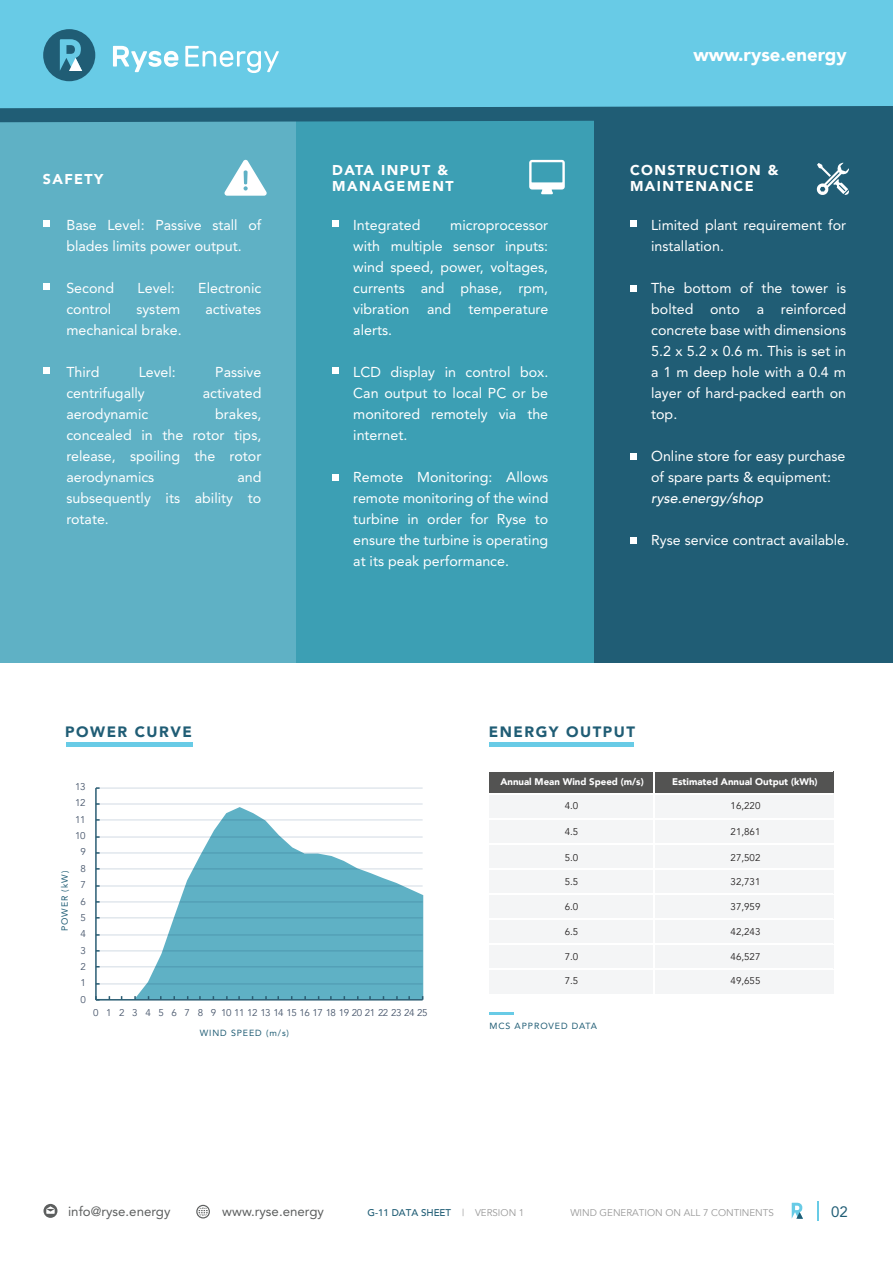
<style>
.page{position:relative;width:893px;height:1263px;background:#fff}
.page>*{position:absolute;margin:0;border:0;box-sizing:border-box;transform-origin:0 0}
.t1{font:900 18.45px "Avenir";color:#fff}
.t2{font:900 15px "Avenir";letter-spacing:.1em;color:#205d75}
.t3{font:15px "Avenir";color:#205d75}
.t4{font:14.25px/21px "Avenir";color:#fff;text-align:justify}
.t5{font:900 14.25px/16.5px "Avenir";letter-spacing:.1em;color:#fff}
.t6{font:italic 500 14.25px "Avenir";color:#fff}
.t7{font:13.35px "Avenir";color:#5d5f5f}
.t8{font:9.75px "Avenir";color:#211e1e}
.t9{font:9.75px "Avenir";letter-spacing:-.055em;color:#45546a}
.t10{font:9.75px "Avenir";color:#989898}
.t11{font:500 9.75px "Avenir";color:#205d75}
.t12{font:900 9.6px "Avenir";color:#fff}
.t13{font:8.85px "Avenir";letter-spacing:.1em;color:#205d75}
.s1{font-weight:400;color:#989898}
</style>
<div class="page">
<hr style="left:96px;top:803px;width:327px;height:2px;background:#e1e7ed">
<hr style="left:96px;top:787px;width:327px;height:2px;background:#e1e7ed">
<svg style="left:97px;top:807px;width:326px;height:192px;fill:#5fb1c5"></svg>
<hr style="left:95px;top:788px;width:2px;height:212px;background:#2b5d73">
<hr style="left:96px;top:999px;width:327px;height:1px;background:#2b5d73">
<svg style="left:95px;top:996px;width:5px;height:4px"></svg>
<div style="left:489px;top:793px;width:166px;height:25px;background:#f4f5f6"></div>
<div style="left:655px;top:793px;width:179px;height:25px;background:#f4f5f6"></div>
<div style="left:489px;top:818px;width:166px;height:25px;background:#f4f5f6"></div>
<div style="left:655px;top:818px;width:179px;height:25px;background:#f4f5f6"></div>
<hr style="left:489px;top:818px;width:165px;height:1px;background:#fff">
<hr style="left:655px;top:818px;width:179px;height:1px;background:#fff">
<div style="left:489px;top:843px;width:166px;height:25px;background:#f4f5f6"></div>
<div style="left:655px;top:843px;width:179px;height:25px;background:#f4f5f6"></div>
<hr style="left:489px;top:843px;width:165px;height:1px;background:#fff">
<hr style="left:655px;top:843px;width:179px;height:1px;background:#fff">
<div style="left:489px;top:868px;width:166px;height:25px;background:#f4f5f6"></div>
<div style="left:655px;top:868px;width:179px;height:25px;background:#f4f5f6"></div>
<hr style="left:489px;top:868px;width:165px;height:1px;background:#fff">
<hr style="left:655px;top:868px;width:179px;height:1px;background:#fff">
<div style="left:489px;top:895px;width:166px;height:23px;background:#f4f5f6"></div>
<div style="left:655px;top:895px;width:179px;height:23px;background:#f4f5f6"></div>
<div style="left:489px;top:920px;width:166px;height:24px;background:#f4f5f6"></div>
<div style="left:655px;top:920px;width:179px;height:24px;background:#f4f5f6"></div>
<div style="left:489px;top:945px;width:166px;height:24px;background:#f4f5f6"></div>
<div style="left:655px;top:945px;width:179px;height:24px;background:#f4f5f6"></div>
<div style="left:489px;top:970px;width:166px;height:24px;background:#f4f5f6"></div>
<div style="left:655px;top:970px;width:179px;height:24px;background:#f4f5f6"></div>
<div style="left:66px;top:742px;width:126px;height:5px;background:#68cbe6"></div>
<div style="left:489px;top:742px;width:145px;height:5px;background:#68cbe6"></div>
<hr style="left:489px;top:1012px;width:25px;height:2px;background:#68cbe6">
<div style="left:0;top:120px;width:298px;height:543px;background:#5fb1c5"></div>
<div style="left:296px;top:120px;width:299px;height:543px;background:#3c9fb4"></div>
<div style="left:594px;top:120px;width:299px;height:543px;background:#205d75"></div>
<svg style="left:44px;top:221px;width:6px;height:6px"></svg>
<div style="left:332px;top:221px;width:7px;height:6px;background:#fff"></div>
<div style="left:332px;top:368px;width:7px;height:6px;background:#fff"></div>
<div style="left:332px;top:474px;width:7px;height:7px;background:#fff"></div>
<svg style="left:44px;top:284px;width:6px;height:6px"></svg>
<svg style="left:44px;top:368px;width:6px;height:6px"></svg>
<div style="left:630px;top:221px;width:7px;height:6px;background:#fff"></div>
<div style="left:630px;top:285px;width:7px;height:7px;background:#fff"></div>
<div style="left:630px;top:453px;width:7px;height:7px;background:#fff"></div>
<div style="left:630px;top:537px;width:7px;height:7px;background:#fff"></div>
<svg style="left:816px;top:163px;width:33px;height:32px"></svg>
<svg style="left:529px;top:160px;width:36px;height:34px"></svg>
<svg style="left:224px;top:160px;width:43px;height:36px"></svg>
<div style="left:489px;top:772px;width:166px;height:21px;background:#535352"></div>
<div style="left:655px;top:772px;width:179px;height:21px;background:#535352"></div>
<hr style="left:489px;top:793px;width:165px;height:1px;background:#fff">
<hr style="left:656px;top:793px;width:177px;height:1px;background:#fff">
<svg style="left:792px;top:1203px;width:11px;height:16px"></svg>
<svg style="left:818px;top:1201px;width:1px;height:19px"></svg>
<svg style="left:196px;top:1205px;width:14px;height:13px"></svg>
<svg style="left:44px;top:1204px;width:13px;height:14px"></svg>
<hr style="left:654px;top:772px;width:1px;height:223px;background:#fff">
<div style="left:0;top:0;width:893px;height:118px;background:#68cbe6"></div>
<svg style="left:113px;top:46px;width:65px;height:26px"></svg>
<svg style="left:185px;top:46px;width:94px;height:27px"></svg>
<div style="left:43px;top:29px;width:52px;height:52px;background:#205d75;border-radius:50%"></div>
<svg style="left:60px;top:39px;width:22px;height:32px"></svg>
<svg style="left:0;top:106px;width:893px;height:16px;background:#25667e"></svg>
<p class="t1" style="left:693px;top:43px;width:155px">www.ryse.energy</p>
<p class="t5" style="left:43px;top:171px;width:62px">SAFETY</p>
<p class="t5" style="left:332px;top:162px;width:123px">DATA INPUT &amp;<br>MANAGEMENT</p>
<p class="t5" style="left:630px;top:162px;width:150px">CONSTRUCTION &amp;<br>MAINTENANCE</p>
<p class="t4" style="left:353px;top:214px;width:69px">Integrated</p>
<p class="t4" style="left:651px;top:214px;width:197px">Limited plant requirement for installation.</p>
<p class="t4" style="left:651px;top:277px;width:197px">The bottom of the tower is bolted onto a reinforced concrete base with dimensions 5.2 x 5.2 x 0.6 m. This is set in a 1 m deep hole with a 0.4 m layer of hard-packed earth on top.</p>
<p class="t4" style="left:651px;top:445px;width:196px">Online store for easy purchase of spare parts &amp; equipment:</p>
<p class="t4" style="left:66px;top:214px;width:196px">Base Level: Passive stall of blades limits power output.</p>
<p class="t4" style="left:66px;top:277px;width:49px">Second</p>
<p class="t4" style="left:138px;top:277px;width:39px">Level:</p>
<p class="t4" style="left:198px;top:277px;width:65px">Electronic</p>
<p class="t4" style="left:66px;top:298px;width:46px">control</p>
<p class="t4" style="left:136px;top:298px;width:46px">system</p>
<p class="t4" style="left:205px;top:298px;width:57px">activates</p>
<p class="t4" style="left:66px;top:319px;width:117px">mechanical brake.</p>
<p class="t4" style="left:66px;top:361px;width:35px">Third</p>
<p class="t4" style="left:139px;top:361px;width:39px">Level:</p>
<p class="t4" style="left:215px;top:361px;width:48px">Passive</p>
<p class="t4" style="left:66px;top:382px;width:80px">centrifugally</p>
<p class="t4" style="left:203px;top:382px;width:60px">activated</p>
<p class="t4" style="left:66px;top:403px;width:83px">aerodynamic</p>
<p class="t4" style="left:353px;top:214px;width:197px;text-indent:97px">microprocessor with multiple sensor inputs: wind speed, power, voltages, currents and phase, rpm, vibration and temperature alerts.</p>
<p class="t4" style="left:353px;top:361px;width:196px">LCD display in control box.<br>Can output to local PC or be monitored remotely via the internet.</p>
<p class="t4" style="left:353px;top:466px;width:197px">Remote Monitoring: Allows remote monitoring of the wind turbine in order for Ryse to ensure the turbine is operating at its peak performance.</p>
<p class="t4" style="left:66px;top:403px;width:197px;text-indent:149px">brakes, concealed in the rotor tips, release, spoiling the rotor aerodynamics</p>
<p class="t4" style="left:66px;top:467px;width:197px;text-indent:171px">and subsequently its ability to rotate.</p>
<p class="t6" style="left:651px;top:489px;width:114px">ryse.energy/shop</p>
<p class="t4" style="left:651px;top:529px;width:200px">Ryse service contract available.</p>
<p class="t2" style="left:65px;top:722px;width:128px">POWER CURVE</p>
<p class="t9" style="left:75px;top:780px;width:12px">13</p>
<p class="t9" style="left:75px;top:796px;width:12px">12</p>
<p class="t9" style="left:75px;top:813px;width:12px">11</p>
<p class="t9" style="left:75px;top:829px;width:12px">10</p>
<p class="t13" style="left:60px;top:931px;width:62px;rotate:-90deg">POWER (kW)</p>
<p class="t9" style="left:81px;top:845px;width:7px">9</p>
<p class="t9" style="left:81px;top:862px;width:7px">8</p>
<p class="t9" style="left:81px;top:878px;width:7px">7</p>
<p class="t9" style="left:81px;top:895px;width:7px">6</p>
<p class="t9" style="left:81px;top:911px;width:7px">5</p>
<p class="t9" style="left:81px;top:927px;width:7px">4</p>
<p class="t9" style="left:81px;top:944px;width:7px">3</p>
<p class="t9" style="left:81px;top:960px;width:7px">2</p>
<p class="t9" style="left:81px;top:976px;width:7px">1</p>
<p class="t9" style="left:81px;top:993px;width:7px">0</p>
<p class="t9" style="left:93px;top:1006px;width:336px">0 1 2 3 4 5 6 7 8 9 10111213141516171819202122232425</p>
<p class="t13" style="left:200px;top:1028px;width:91px">WIND SPEED (m/s)</p>
<p class="t2" style="left:489px;top:722px;width:148px">ENERGY OUTPUT</p>
<p class="t12" style="left:500px;top:776px;width:145px">Annual Mean Wind Speed (m/s)</p>
<p class="t12" style="left:672px;top:776px;width:147px">Estimated Annual Output (kWh)</p>
<p class="t8" style="left:565px;top:799px;width:15px">4.0</p>
<p class="t8" style="left:731px;top:799px;width:31px">16,220</p>
<p class="t8" style="left:565px;top:825px;width:15px">4.5</p>
<p class="t8" style="left:731px;top:825px;width:31px">21,861</p>
<p class="t8" style="left:565px;top:851px;width:15px">5.0</p>
<p class="t8" style="left:731px;top:851px;width:31px">27,502</p>
<p class="t8" style="left:565px;top:875px;width:15px">5.5</p>
<p class="t8" style="left:731px;top:875px;width:31px">32,731</p>
<p class="t8" style="left:565px;top:900px;width:15px">6.0</p>
<p class="t8" style="left:731px;top:900px;width:31px">37,959</p>
<p class="t8" style="left:565px;top:925px;width:15px">6.5</p>
<p class="t8" style="left:731px;top:925px;width:31px">42,243</p>
<p class="t8" style="left:565px;top:950px;width:15px">7.0</p>
<p class="t8" style="left:731px;top:950px;width:31px">46,527</p>
<p class="t8" style="left:565px;top:974px;width:15px">7.5</p>
<p class="t8" style="left:731px;top:974px;width:31px">49,655</p>
<p class="t13" style="left:489px;top:1020px;width:109px">MCS APPROVED DATA</p>
<p class="t7" style="left:68px;top:1203px;width:104px">info@ryse.energy</p>
<p class="t7" style="left:222px;top:1203px;width:103px">www.ryse.energy</p>
<p class="t11" style="left:368px;top:1206px;width:158px">G-11 DATA SHEET <span class="s1">| VERSION 1</span></p>
<p class="t10" style="left:570px;top:1206px;width:205px">WIND GENERATION ON ALL 7 CONTINENTS</p>
<p class="t3" style="left:831px;top:1203px;width:18px">02</p>
</div>
